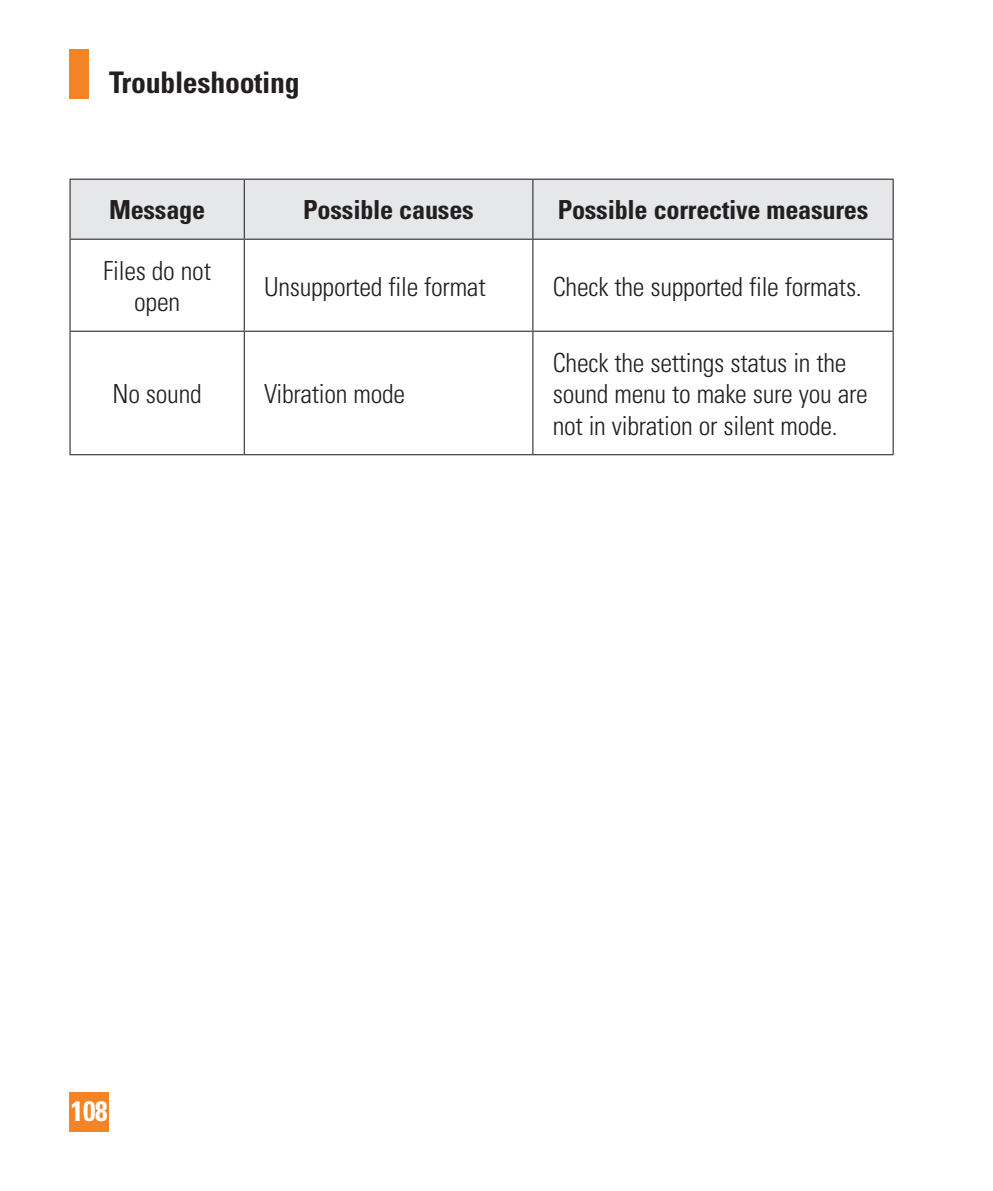
<style>
.page{position:relative;width:993px;height:1191px;background:#fff}
.page>*{position:absolute;margin:0;border:0;box-sizing:border-box;transform-origin:0 0}
.Head_01_gray{font:700 condensed 29.75px "Univers";letter-spacing:-.01em;color:#231f20}
.t1{font:700 condensed 28px "Univers";color:#fff}
.main{font:300 condensed 26.25px/31.5px "Univers";letter-spacing:-.01em;color:#231f20;text-align:center}
.main-2{font:700 condensed 26.25px "Univers";letter-spacing:-.01em;color:#231f20}
</style>
<div class="page">
<div style="left:69px;top:50px;width:20px;height:49px;background:#f58427"></div>
<div style="left:69px;top:1092px;width:40px;height:39px;background:#f58427"></div>
<div style="left:71px;top:180px;width:821px;height:59px;background:#e6e7e9"></div>
<hr style="left:69px;top:239px;width:175px;height:1px;background:#231f20">
<hr style="left:244px;top:239px;width:288px;height:1px;background:#231f20">
<hr style="left:532px;top:239px;width:361px;height:1px;background:#231f20">
<hr style="left:69px;top:240px;width:2px;height:91px;background:#231f20">
<hr style="left:243px;top:240px;width:2px;height:91px;background:#231f20">
<hr style="left:532px;top:240px;width:1px;height:91px;background:#231f20">
<hr style="left:892px;top:240px;width:1px;height:91px;background:#231f20">
<hr style="left:69px;top:330px;width:175px;height:2px;background:#231f20">
<hr style="left:69px;top:332px;width:2px;height:122px;background:#231f20">
<hr style="left:244px;top:330px;width:288px;height:2px;background:#231f20">
<hr style="left:243px;top:332px;width:2px;height:122px;background:#231f20">
<hr style="left:532px;top:330px;width:361px;height:2px;background:#231f20">
<hr style="left:532px;top:332px;width:1px;height:122px;background:#231f20">
<hr style="left:892px;top:332px;width:1px;height:122px;background:#231f20">
<hr style="left:69px;top:179px;width:175px;height:1px;background:#231f20">
<hr style="left:69px;top:180px;width:2px;height:59px;background:#231f20">
<hr style="left:244px;top:179px;width:288px;height:1px;background:#231f20">
<hr style="left:243px;top:180px;width:2px;height:59px;background:#231f20">
<hr style="left:532px;top:179px;width:361px;height:1px;background:#231f20">
<hr style="left:532px;top:180px;width:1px;height:59px;background:#231f20">
<hr style="left:892px;top:180px;width:1px;height:59px;background:#231f20">
<hr style="left:69px;top:454px;width:175px;height:1px;background:#231f20">
<hr style="left:244px;top:454px;width:288px;height:1px;background:#231f20">
<hr style="left:532px;top:454px;width:361px;height:1px;background:#231f20">
<p class="Head_01_gray" style="left:109px;top:64px;width:192px">Troubleshooting</p>
<p class="main-2" style="left:109px;top:194px;width:98px">Message</p>
<p class="main-2" style="left:303px;top:194px;width:172px">Possible causes</p>
<p class="main-2" style="left:557px;top:194px;width:312px">Possible corrective measures</p>
<p class="main" style="left:103px;top:255px;width:109px">Files do not open</p>
<p class="main" style="left:264px;top:271px;width:223px">Unsupported file format</p>
<p class="main" style="left:552px;top:271px;width:310px">Check the supported file formats.</p>
<p class="main" style="left:112px;top:378px;width:91px">No sound</p>
<p class="main" style="left:264px;top:378px;width:142px">Vibration mode</p>
<p class="main" style="left:552px;top:347px;width:316px;text-align:left">Check the settings status in the sound menu to make sure you are not in vibration or silent mode.</p>
<p class="t1" style="left:71px;top:1094px;width:38px">108</p>
</div>
